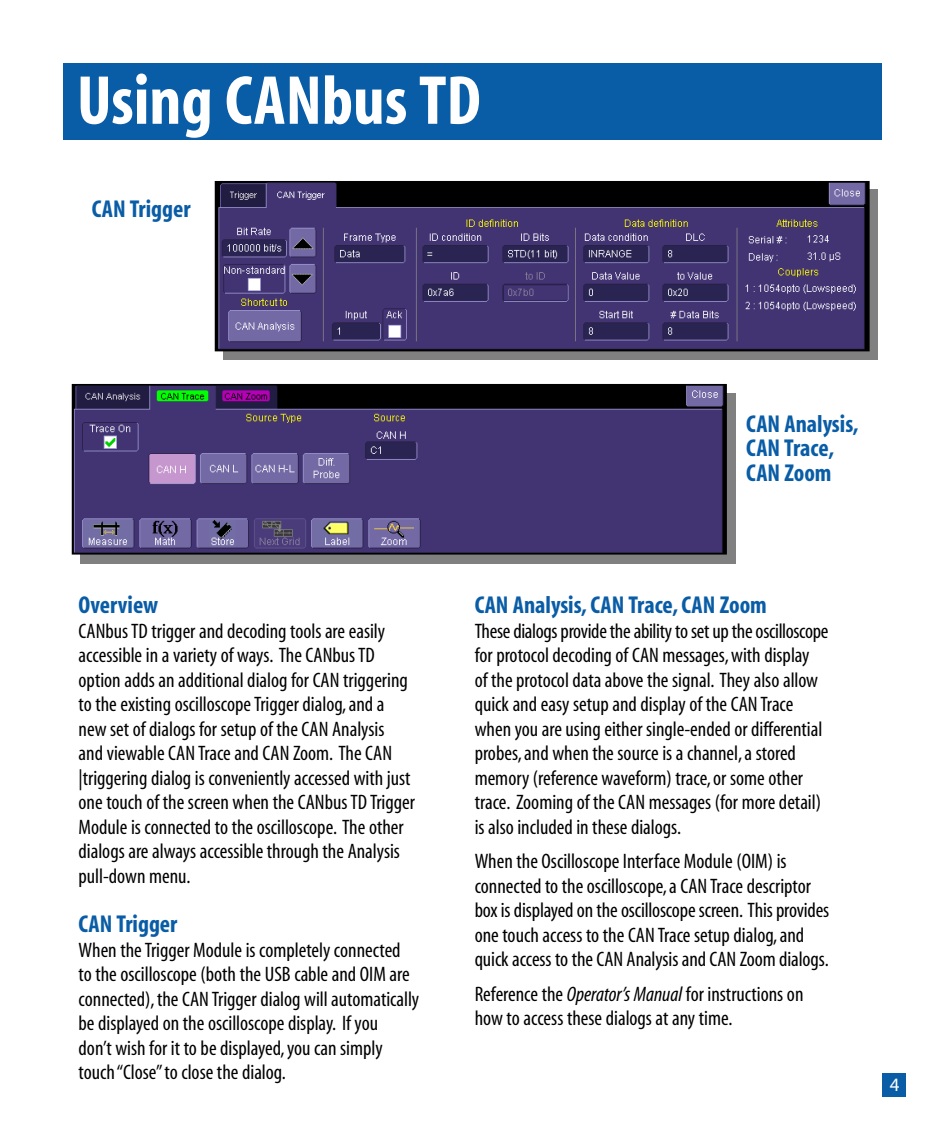
<style>
.page{position:relative;width:945px;height:1134px;background:#fff}
.page>*{position:absolute;margin:0;border:0;box-sizing:border-box;transform-origin:0 0}
.t1{font:70px "Myriad MM 700 300";color:#fff}
.t2{font:24.5px/24.5px "Myriad MM 700 300";color:#095ca6}
.t3{font:21px/24.5px "Myriad MM 400 300";color:#000}
.t4{font:18.9px "Myriad MM 400 600";color:#fff}
.s1{font-family:"Myriad MM It 400 300"}
</style>
<div class="page">
<div style="left:80px;top:393px;width:656px;height:171px;background:#808080"></div>
<div style="left:223px;top:189px;width:655px;height:170px;background:#808080"></div>
<img style="left:218px;top:184px;width:649px;height:164px">
<div style="left:215px;top:181px;width:655px;height:170px;border:2px solid #000"></div>
<div style="left:882px;top:1073px;width:24px;height:24px;background:#095ca6"></div>
<div style="left:443px;top:63px;width:439px;height:77px;background:#095ca6"></div>
<div style="left:63px;top:63px;width:380px;height:77px;background:#095ca6"></div>
<img style="left:75px;top:387px;width:649px;height:165px">
<div style="left:72px;top:384px;width:655px;height:171px;border:2px solid #000"></div>
<h1 class="t1" style="left:77px;top:74px;width:405px">Using CANbus TD</h1>
<p class="t2" style="left:92px;top:199px;width:100px">CAN Trigger</p>
<p class="t2" style="left:79px;top:595px;width:81px">Overview</p>
<p class="t3" style="left:79px;top:620px;width:338px">CANbus TD trigger and decoding tools are easily accessible in a variety of ways. The CANbus TD option adds an additional dialog for CAN triggering to the existing oscilloscope Trigger dialog, and a new set of dialogs for setup of the CAN Analysis<br>and viewable CAN Trace and CAN Zoom. The CAN |triggering dialog is conveniently accessed with just one touch of the screen when the CANbus TD Trigger Module is connected to the oscilloscope. The other dialogs are always accessible through the Analysis pull-down menu.</p>
<p class="t2" style="left:79px;top:914px;width:100px">CAN Trigger</p>
<p class="t3" style="left:79px;top:939px;width:342px">When the Trigger Module is completely connected<br>to the oscilloscope (both the USB cable and OIM are connected), the CAN Trigger dialog will automatically be displayed on the oscilloscope display. If you<br>don’t wish for it to be displayed, you can simply touch “Close”to close the dialog.</p>
<p class="t2" style="left:746px;top:413px;width:114px">CAN Analysis,<br>CAN Trace,<br>CAN Zoom</p>
<p class="t2" style="left:475px;top:595px;width:294px">CAN Analysis, CAN Trace, CAN Zoom</p>
<p class="t3" style="left:475px;top:620px;width:355px">These dialogs provide the ability to set up the oscilloscope for protocol decoding of CAN messages, with display<br>of the protocol data above the signal. They also allow quick and easy setup and display of the CAN Trace when you are using either single-ended or differential probes, and when the source is a channel, a stored memory (reference waveform) trace, or some other trace. Zooming of the CAN messages (for more detail) is also included in these dialogs.</p>
<p class="t3" style="left:475px;top:851px;width:356px">When the Oscilloscope Interface Module (OIM) is connected to the oscilloscope, a CAN Trace descriptor box is displayed on the oscilloscope screen. This provides one touch access to the CAN Trace setup dialog, and quick access to the CAN Analysis and CAN Zoom dialogs.</p>
<p class="t3" style="left:475px;top:983px;width:330px">Reference the <span class="s1">Operator’s Manual</span> for instructions on how to access these dialogs at any time.</p>
<p class="t4" style="left:890px;top:1077px;width:11px">4</p>
</div>
